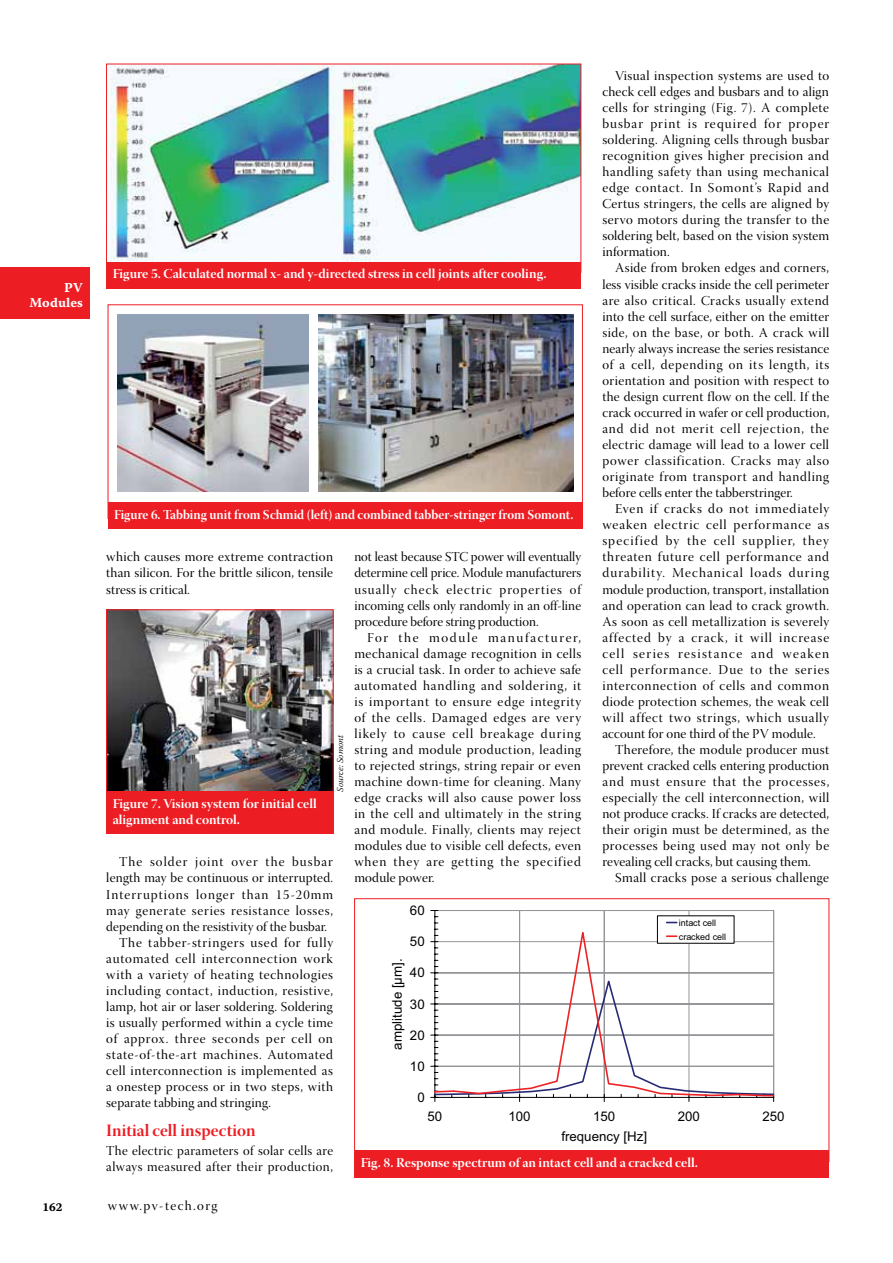
<style>
.page{position:relative;width:893px;height:1263px;background:#fff}
.page>*{position:absolute;margin:0;border:0;box-sizing:border-box;transform-origin:0 0}
.t1{font:17.25px "Warnock Pro Bold Disp";color:#ed1d24}
.t2{font:13.5px/16px "Warnock Pro Disp";letter-spacing:.035em;color:#000;text-align:justify}
.t3{font:13.5px/15.8px "Warnock Pro Bold Disp";color:#fff}
.t4{font:13.5px "Warnock Pro Disp";letter-spacing:.06em;color:#000}
.t5{font:13.5px "Warnock Pro Disp";letter-spacing:.01em;color:#000}
.t6{font:13.5px "Warnock Pro Bold Disp";color:#fff;scale:.96 1}
.t7{font:13.5px "Warnock Pro Disp";letter-spacing:.055em;color:#000}
.t8{font:13.5px "Warnock Pro Disp";letter-spacing:.075em;color:#000}
.t9{font:13.5px "Warnock Pro Disp";letter-spacing:.08em;color:#000}
.t10{font:13.5px "Warnock Pro Disp";letter-spacing:.1em;color:#000}
.t11{font:13.5px/15px "Warnock Pro Bold Capt";letter-spacing:.005em;color:#fff;text-align:right}
.t12{font:13.35px "Arial";color:#000}
.t13{font:12px "Warnock Pro Bold Capt";color:#000}
.t14{font:9px/13.6px "Arial";color:#000}
.t15{font:italic 300 9px "Warnock Pro";color:#000}
</style>
<div class="page">
<div style="left:0;top:268px;width:89px;height:51px;background:#ed1d24"></div>
<img style="left:108px;top:611px;width:223px;height:180px">
<div style="left:106px;top:609px;width:227px;height:185px;border:1px solid #ed1d24"></div>
<img style="left:110px;top:66px;width:469px;height:196px">
<div style="left:106px;top:262px;width:475px;height:26px;background:#ed1d24"></div>
<div style="left:108px;top:502px;width:475px;height:27px;background:#ed1d24"></div>
<img style="left:318px;top:314px;width:255px;height:177px">
<img style="left:117px;top:314px;width:191px;height:177px">
<div style="left:106px;top:791px;width:227px;height:43px;background:#ed1d24"></div>
<hr style="left:774px;top:910px;width:1px;height:187px;background:#939598">
<svg style="left:431px;top:910px;width:343px;height:191px"></svg>
<svg style="left:452px;top:923px;width:313px;height:52px"></svg>
<svg style="left:435px;top:975px;width:339px;height:122px"></svg>
<div style="left:657px;top:916px;width:77px;height:27px;background:#fff"></div>
<svg style="left:667px;top:935px;width:10px;height:2px"></svg>
<div style="left:354px;top:1151px;width:475px;height:27px;background:#ed1d24"></div>
<p class="t11" style="left:29px;top:280px;width:55px">PV<br>Modules</p>
<p class="t2" style="left:602px;top:69px;width:228px;text-indent:13px">Visual inspection systems are used to check cell edges and busbars and to align cells for stringing (Fig. 7). A complete busbar print is required for proper soldering. Aligning cells through busbar recognition gives higher precision and handling safety than using mechanical edge contact. In Somont’s Rapid and Certus stringers, the cells are aligned by servo motors during the transfer to the soldering belt, based on the vision system information.</p>
<p class="t2" style="left:602px;top:262px;width:228px;text-indent:13px">Aside from broken edges and corners, less visible cracks inside the cell perimeter are also critical. Cracks usually extend into the cell surface, either on the emitter side, on the base, or both. A crack will nearly always increase the series resistance of a cell, depending on its length, its orientation and position with respect to the design current flow on the cell. If the crack occurred in wafer or cell production, and did not merit cell rejection, the electric damage will lead to a lower cell power classification. Cracks may also originate from transport and handling before cells enter the tabberstringer.</p>
<p class="t2" style="left:602px;top:502px;width:228px;text-indent:13px">Even if cracks do not immediately weaken electric cell performance as specified by the cell supplier, they threaten future cell performance and durability. Mechanical loads during module production, transport, installation and operation can lead to crack growth.<br>As soon as cell metallization is severely affected by a crack, it will increase cell series resistance and weaken cell performance. Due to the series interconnection of cells and common diode protection schemes, the weak cell will affect two strings, which usually account for one third of the PV module.</p>
<p class="t2" style="left:602px;top:743px;width:228px;text-indent:13px">Therefore, the module producer must prevent cracked cells entering production and must ensure that the processes, especially the cell interconnection, will not produce cracks. If cracks are detected, their origin must be determined, as the processes being used may not only be revealing cell cracks, but causing them.</p>
<p class="t2" style="left:615px;top:872px;width:215px">Small cracks pose a serious challenge</p>
<p class="t3" style="left:113px;top:265px;width:435px">Figure 5. Calculated normal x- and y-directed stress in cell joints after cooling.</p>
<p class="t6" style="left:114px;top:506px;width:480px">Figure 6. Tabbing unit from Schmid (left) and combined tabber-stringer from Somont.</p>
<p class="t2" style="left:106px;top:551px;width:228px">which causes more extreme contraction than silicon. For the brittle silicon, tensile stress is critical.</p>
<p class="t2" style="left:354px;top:551px;width:228px">not least because STC power will eventually determine cell price. Module manufacturers usually check electric properties of incoming cells only randomly in an off-line procedure before string production.</p>
<p class="t2" style="left:354px;top:631px;width:228px;text-indent:13px">For the module manufacturer, mechanical damage recognition in cells is a crucial task. In order to achieve safe automated handling and soldering, it is important to ensure edge integrity of the cells. Damaged edges are very likely to cause cell breakage during string and module production, leading to rejected strings, string repair or even machine down-time for cleaning. Many edge cracks will also cause power loss in the cell and ultimately in the string and module. Finally, clients may reject modules due to visible cell defects, even when they are getting the specified module power.</p>
<p class="t15" style="left:335px;top:791px;width:58px;rotate:-90deg">Source: Somont</p>
<p class="t3" style="left:113px;top:795px;width:205px">Figure 7. Vision system for initial cell alignment and control.</p>
<p class="t9" style="left:119px;top:855px;width:215px">The solder joint over the busbar</p>
<p class="t2" style="left:106px;top:872px;width:228px">length may be continuous or interrupted.</p>
<p class="t8" style="left:106px;top:887px;width:228px">Interruptions longer than 15-20mm</p>
<p class="t4" style="left:106px;top:903px;width:228px">may generate series resistance losses,</p>
<p class="t5" style="left:106px;top:919px;width:222px">depending on the resistivity of the busbar.</p>
<p class="t4" style="left:119px;top:935px;width:216px">The tabber-stringers used for fully</p>
<p class="t4" style="left:106px;top:951px;width:228px">automated cell interconnection work</p>
<p class="t2" style="left:106px;top:968px;width:228px">with a variety of heating technologies</p>
<p class="t2" style="left:106px;top:984px;width:228px">including contact, induction, resistive,</p>
<p class="t5" style="left:106px;top:999px;width:228px">lamp, hot air or laser soldering. Soldering</p>
<p class="t2" style="left:106px;top:1016px;width:228px">is usually performed within a cycle time</p>
<p class="t4" style="left:106px;top:1031px;width:228px">of approx. three seconds per cell on</p>
<p class="t7" style="left:106px;top:1047px;width:228px">state-of-the-art machines. Automated</p>
<p class="t2" style="left:106px;top:1064px;width:228px">cell interconnection is implemented as</p>
<p class="t2" style="left:106px;top:1080px;width:228px">a onestep process or in two steps, with</p>
<p class="t5" style="left:106px;top:1095px;width:166px">separate tabbing and stringing.</p>
<p class="t1" style="left:106px;top:1120px;width:151px">Initial cell inspection</p>
<p class="t2" style="left:106px;top:1144px;width:228px">The electric parameters of solar cells are always measured after their production,</p>
<p class="t12" style="left:410px;top:902px;width:16px">60</p>
<p class="t14" style="left:679px;top:916px;width:49px">intact cell cracked cell</p>
<p class="t12" style="left:410px;top:933px;width:16px">50</p>
<p class="t12" style="left:388px;top:1049px;width:93px;rotate:-90deg">amplitude [µm].</p>
<p class="t12" style="left:410px;top:964px;width:16px">40</p>
<p class="t12" style="left:410px;top:995px;width:16px">30</p>
<p class="t12" style="left:410px;top:1026px;width:16px">20</p>
<p class="t12" style="left:410px;top:1057px;width:16px">10</p>
<p class="t12" style="left:417px;top:1088px;width:9px">0</p>
<p class="t12" style="left:427px;top:1107px;width:16px">50</p>
<p class="t12" style="left:508px;top:1107px;width:24px">100</p>
<p class="t12" style="left:593px;top:1107px;width:24px">150</p>
<p class="t12" style="left:678px;top:1107px;width:24px">200</p>
<p class="t12" style="left:762px;top:1107px;width:24px">250</p>
<p class="t12" style="left:561px;top:1127px;width:87px">frequency [Hz]</p>
<p class="t3" style="left:361px;top:1155px;width:339px">Fig. 8. Response spectrum of an intact cell and a cracked cell.</p>
<p class="t13" style="left:43px;top:1200px;width:22px">162</p>
<p class="t10" style="left:108px;top:1198px;width:111px">www.pv-tech.org</p>
</div>
